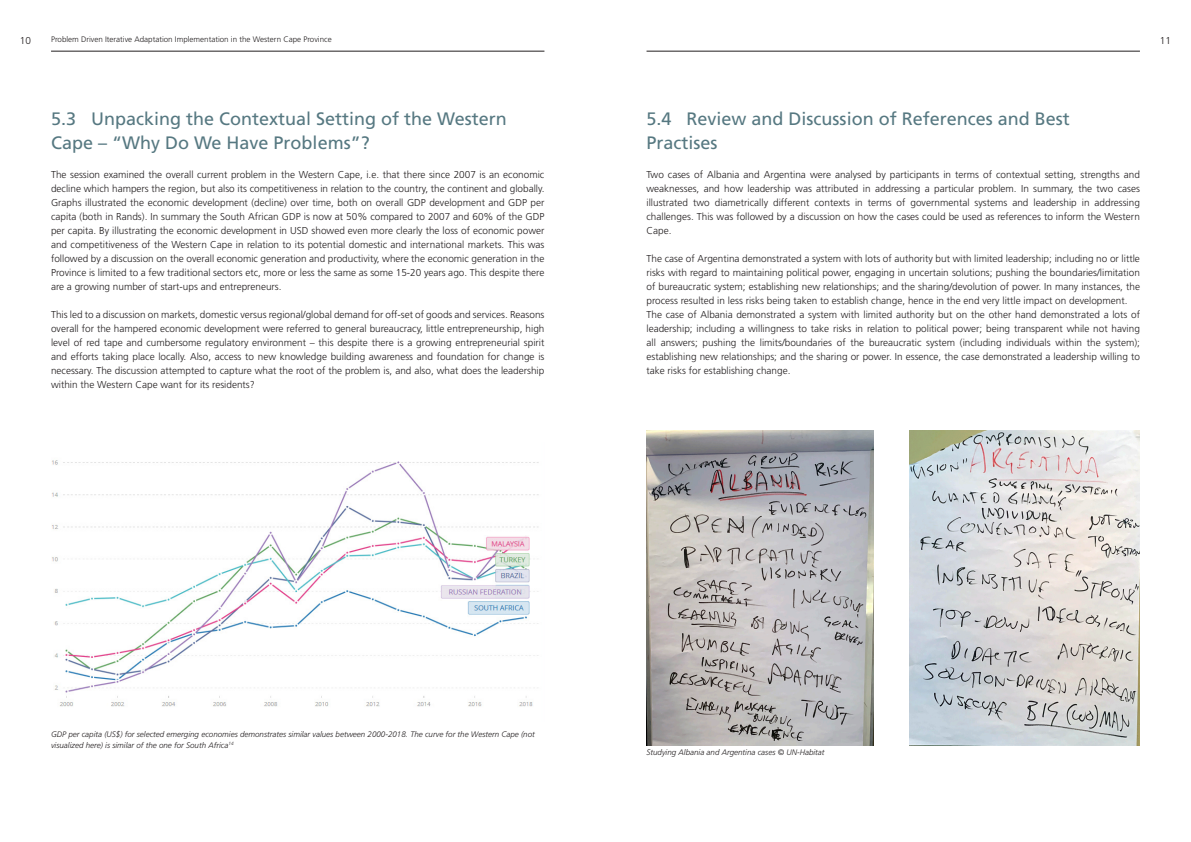
<style>
.page{position:relative;width:1191px;height:842px;background:#fff}
.page>*{position:absolute;margin:0;border:0;box-sizing:border-box;transform-origin:0 0}
.Sub_Section_title{font:18px/24px "Frutiger LT Std";color:#567881}
.Body_Text{font:300 10px/14px "Frutiger LT Std";color:#231f20;text-align:justify}
.Sub_Section_title-2{font:italic 300 8px/11px "Frutiger LT Std";color:#231f20}
.t1{font:300 8px "Frutiger LT Std";color:#231f20}
</style>
<div class="page">
<hr style="left:51px;top:51px;width:493px;height:1px;background:#231f20">
<hr style="left:646px;top:51px;width:494px;height:1px;background:#231f20">
<img style="left:51px;top:460px;width:488px;height:247px">
<img style="left:646px;top:431px;width:227px;height:314px">
<img style="left:909px;top:431px;width:231px;height:314px">
<p class="Body_Text" style="left:20px;top:33px;width:13px">10</p>
<p class="t1" style="left:51px;top:35px;width:282px">Problem Driven Iterative Adaptation Implementation in the Western Cape Province</p>
<p class="Body_Text" style="left:1159px;top:33px;width:13px">11</p>
<p class="Sub_Section_title" style="left:51px;top:106px;width:457px">5.3 Unpacking the Contextual Setting of the Western<br>Cape – “Why Do We Have Problems”?</p>
<p class="Body_Text" style="left:51px;top:167px;width:495px">The session examined the overall current problem in the Western Cape, i.e. that there since 2007 is an economic decline which hampers the region, but also its competitiveness in relation to the country, the continent and globally.<br>Graphs illustrated the economic development (decline) over time, both on overall GDP development and GDP per capita (both in Rands). In summary the South African GDP is now at 50% compared to 2007 and 60% of the GDP per capita. By illustrating the economic development in USD showed even more clearly the loss of economic power and competitiveness of the Western Cape in relation to its potential domestic and international markets. This was followed by a discussion on the overall economic generation and productivity, where the economic generation in the Province is limited to a few traditional sectors etc, more or less the same as some 15-20 years ago. This despite there are a growing number of start-ups and entrepreneurs.</p>
<p class="Body_Text" style="left:51px;top:307px;width:495px">This led to a discussion on markets, domestic versus regional/global demand for off-set of goods and services. Reasons overall for the hampered economic development were referred to general bureaucracy, little entrepreneurship, high level of red tape and cumbersome regulatory environment – this despite there is a growing entrepreneurial spirit and efforts taking place locally. Also, access to new knowledge building awareness and foundation for change is necessary. The discussion attempted to capture what the root of the problem is, and also, what does the leadership within the Western Cape want for its residents?</p>
<p class="Sub_Section_title" style="left:646px;top:106px;width:425px">5.4 Review and Discussion of References and Best<br>Practises</p>
<p class="Body_Text" style="left:646px;top:167px;width:495px">Two cases of Albania and Argentina were analysed by participants in terms of contextual setting, strengths and weaknesses, and how leadership was attributed in addressing a particular problem. In summary, the two cases illustrated two diametrically different contexts in terms of governmental systems and leadership in addressing challenges. This was followed by a discussion on how the cases could be used as references to inform the Western Cape.</p>
<p class="Body_Text" style="left:646px;top:251px;width:495px">The case of Argentina demonstrated a system with lots of authority but with limited leadership; including no or little risks with regard to maintaining political power, engaging in uncertain solutions; pushing the boundaries/limitation of bureaucratic system; establishing new relationships; and the sharing/devolution of power. In many instances, the process resulted in less risks being taken to establish change, hence in the end very little impact on development.</p>
<p class="Body_Text" style="left:646px;top:307px;width:495px">The case of Albania demonstrated a system with limited authority but on the other hand demonstrated a lots of leadership; including a willingness to take risks in relation to political power; being transparent while not having all answers; pushing the limits/boundaries of the bureaucratic system (including individuals within the system); establishing new relationships; and the sharing or power. In essence, the case demonstrated a leadership willing to take risks for establishing change.</p>
<p class="Sub_Section_title-2" style="left:51px;top:729px;width:485px">GDP per capita (US$) for selected emerging economies demonstrates similar values between 2000-2018. The curve for the Western Cape (not visualized here) is similar of the one for South Africa<sup>14</sup></p>
<p class="Sub_Section_title-2" style="left:646px;top:747px;width:179px">Studying Albania and Argentina cases © UN-Habitat</p>
</div>
